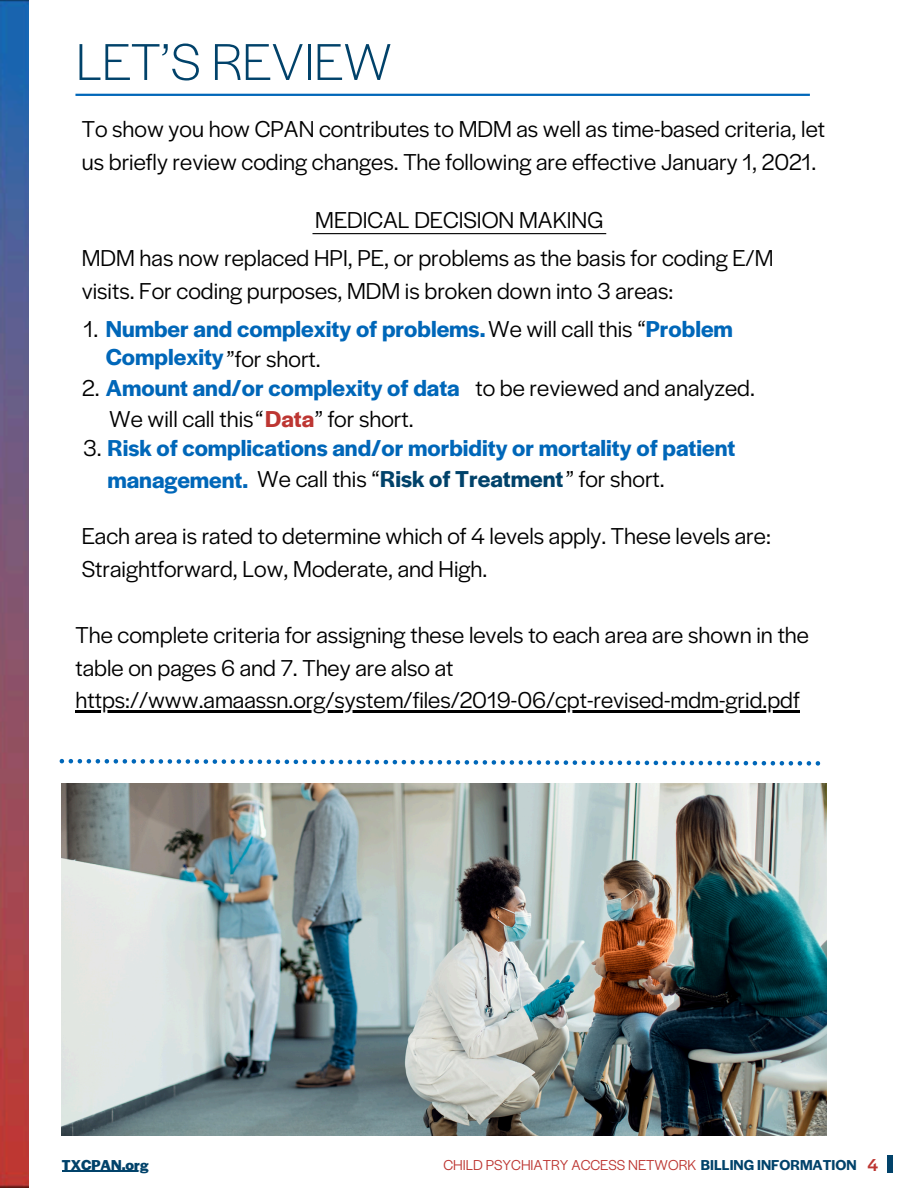
<style>
.page{position:relative;width:918px;height:1188px;background:#fff}
.page>*{position:absolute;margin:0;border:0;box-sizing:border-box;transform-origin:0 0}
.t1{font:300 54px "Halyard Display";color:#01426a}
.t2{font:24px/32.7px "Halyard Display";color:#000}
.t3{font:600 24px "Halyard Display";color:#0067b9}
.t4{font:500 18px "Halyard Display";color:#bd3632}
.t5{font:15px "Halyard Display";color:#bd3632}
.t6{font:700 15px "Halyard Display";color:#01426a}
.s1{font-weight:400;color:#000}
.s2{font-weight:600;color:#bd3632}
.s3{font-weight:600;color:#0067b9}
.s4{font-weight:600;color:#01426a}
</style>
<div class="page">
<svg style="left:60px;top:759px;width:760px;height:7px"></svg>
<hr style="left:75px;top:94px;width:735px;height:2px;background:#0067b9">
<img style="left:61px;top:784px;width:765px;height:352px">
<img style="left:0;top:0;width:28px;height:1188px">
<hr style="left:312px;top:233px;width:294px;height:1px;background:#000">
<hr style="left:75px;top:711px;width:725px;height:2px;background:#000">
<div style="left:887px;top:1155px;width:6px;height:18px;background:#01426a"></div>
<hr style="left:62px;top:1171px;width:86px;height:1px;background:#01426a">
<p class="t1" style="left:76px;top:22px;width:318px">LET’S REVIEW</p>
<p class="t2" style="left:82px;top:112px;width:745px">To show you how CPAN contributes to MDM as well as time-based criteria, let us briefly review coding changes. The following are effective January 1, 2021.</p>
<h4 class="t2" style="left:315px;top:202px;width:290px">MEDICAL DECISION MAKING</h4>
<h2 class="t2" style="left:82px;top:241px;width:693px">MDM has now replaced HPI, PE, or problems as the basis for coding E/M visits. For coding purposes, MDM is broken down into 3 areas:</h2>
<h4 class="t3" style="left:84px;top:311px;width:651px"><span class="s1">1.</span> Number and complexity of problems.<span class="s1">We will call this “</span>Problem</h4>
<h3 class="t3" style="left:82px;top:370px;width:379px"><span class="s1">2.</span> Amount and/or complexity of data</h3>
<h4 class="t2" style="left:475px;top:371px;width:281px">to be reviewed and analyzed.</h4>
<h3 class="t2" style="left:109px;top:402px;width:306px">We will call this“<span class="s2">Data</span>” for short.</h3>
<h3 class="t3" style="left:83px;top:430px;width:654px"><span class="s1">3.</span> Risk of complications and/or morbidity or mortality of patient</h3>
<h4 class="t2" style="left:107px;top:461px;width:559px"><span class="s3">management.</span> We call this “<span class="s4">Risk of Treatment</span>” for short.</h4>
<h4 class="t2" style="left:82px;top:519px;width:691px">Each area is rated to determine which of 4 levels apply. These levels are:<br>Straightforward, Low, Moderate, and High.</h4>
<h4 class="t3" style="left:106px;top:339px;width:216px">Complexity<span class="s1">”for short.</span></h4>
<h4 class="t2" style="left:75px;top:617px;width:735px">The complete criteria for assigning these levels to each area are shown in the table on pages 6 and 7. They are also at</h4>
<h4 class="t2" style="left:75px;top:683px;width:726px">https://www.amaassn.org/system/files/2019-06/cpt-revised-mdm-grid.pdf</h4>
<h6 class="t6" style="left:62px;top:1153px;width:88px">TXCPAN.org</h6>
<p class="t5" style="left:443px;top:1153px;width:415px">CHILD PSYCHIATRY ACCESS NETWORK <span class="s4">BILLING INFORMATION</span></p>
<h5 class="t4" style="left:867px;top:1151px;width:12px">4</h5>
</div>
